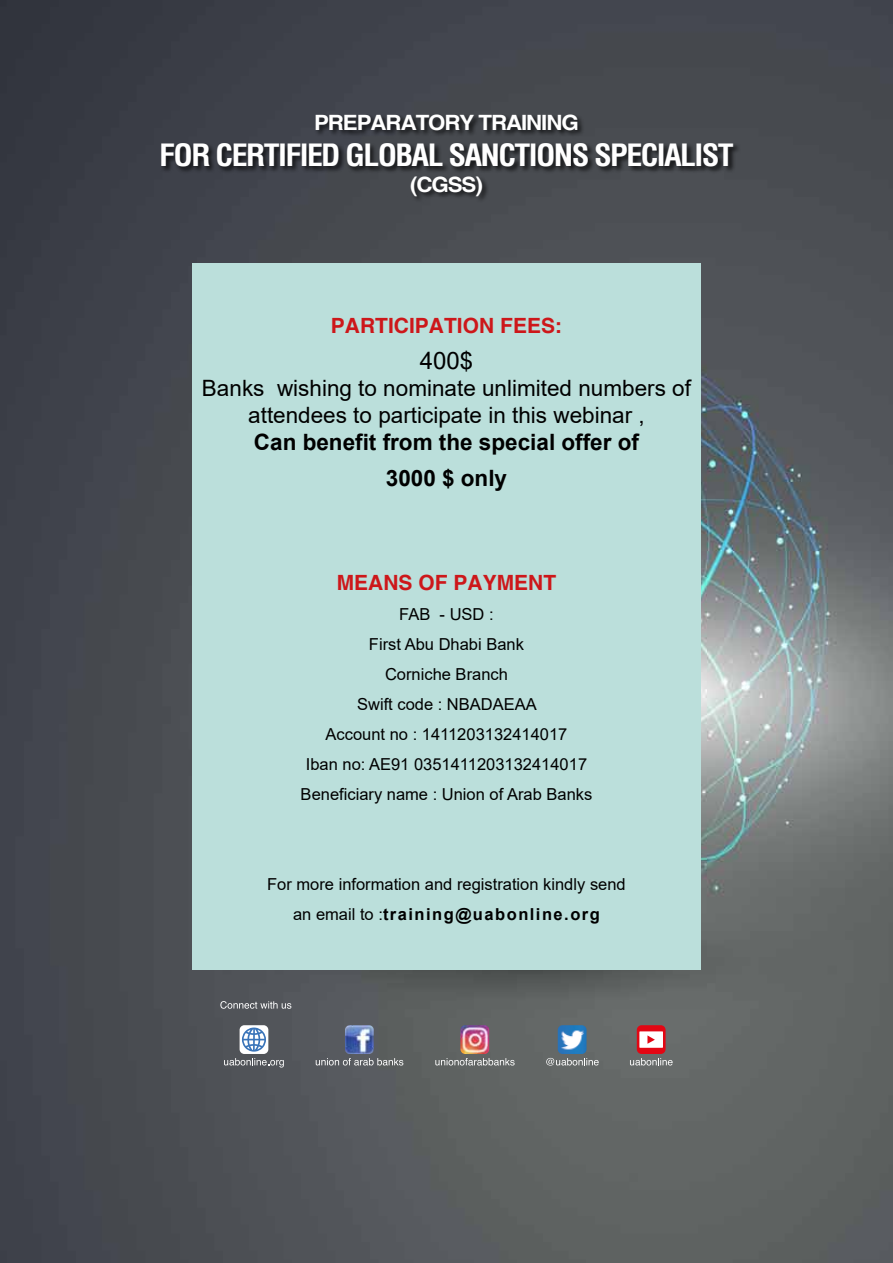
<style>
.page{position:relative;width:893px;height:1263px;background:#fff}
.page>*{position:absolute;margin:0;border:0;box-sizing:border-box;transform-origin:0 0}
.t1{font:700 condensed 30px "Helvetica";letter-spacing:-.05em;color:#fff;scale:1.06 1}
.t2{font:24px "Arial";color:#000}
.t3{font:22.5px/27px "Arial";color:#000;text-align:center}
.t4{font:700 22.5px/36px "Arial";color:#000;text-align:center}
.t5{font:700 21.15px "Helvetica";letter-spacing:-.05em;color:#fff;scale:1.06 1}
.t6{font:700 21px "Helvetica";color:#cd171a}
.t7{font:16.5px/30px "Arial";color:#000;text-align:center}
.s1{font-weight:700}
</style>
<div class="page">
<img style="left:0;top:0;width:893px;height:1263px">
<div style="left:192px;top:264px;width:509px;height:705px;background:#bbdfdb"></div>
<svg style="left:220px;top:1001px;width:71px;height:8px"></svg>
<svg style="left:224px;top:1058px;width:60px;height:9px"></svg>
<div style="left:240px;top:1025px;width:28px;height:29px;background:#fff;border-radius:5px"></div>
<svg style="left:242px;top:1027px;width:24px;height:24px"></svg>
<svg style="left:316px;top:1058px;width:87px;height:7px"></svg>
<img style="left:345px;top:1025px;width:29px;height:29px">
<svg style="left:435px;top:1058px;width:80px;height:7px"></svg>
<img style="left:460px;top:1025px;width:29px;height:29px">
<svg style="left:546px;top:1058px;width:53px;height:7px"></svg>
<img style="left:558px;top:1025px;width:28px;height:29px">
<svg style="left:630px;top:1025px;width:43px;height:40px"></svg>
<div style="left:160px;top:114px;width:581px;height:89px;background:#000;opacity:.75"></div>
<p class="t5" style="left:314px;top:110px;width:251px">PREPARATORY TRAINING</p>
<h1 class="t1" style="left:159px;top:136px;width:543px">FOR CERTIFIED GLOBAL SANCTIONS SPECIALIST</h1>
<p class="t5" style="left:410px;top:171px;width:70px">(CGSS)</p>
<p class="t6" style="left:331px;top:313px;width:27px">PARTI</p>
<p class="t6" style="left:394px;top:313px;width:49px">CIPATION</p>
<p class="t6" style="left:500px;top:313px;width:63px">FEES:</p>
<h2 class="t2" style="left:420px;top:344px;width:55px">400$</h2>
<h3 class="t3" style="left:202px;top:375px;width:490px">Banks wishing to nominate unlimited numbers of attendees to participate in this webinar ,</h3>
<h3 class="t4" style="left:254px;top:425px;width:387px">Can benefit from the special offer of<br>3000 $ only</h3>
<p class="t6" style="left:337px;top:570px;width:16px">MEAN</p>
<p class="t6" style="left:399px;top:570px;width:85px">S OF PAYMENT</p>
<p class="t7" style="left:301px;top:599px;width:293px">FAB - USD :<br>First Abu Dhabi Bank<br>Corniche Branch<br>Swift code : NBADAEAA<br>Account no : 1411203132414017<br>Iban no: AE91 0351411203132414017<br>Beneficiary name : Union of Arab Banks</p>
<p class="t7" style="left:267px;top:869px;width:360px">For more information and registration kindly send an email to :<span class="s1">training@uabonline.org</span></p>
</div>
